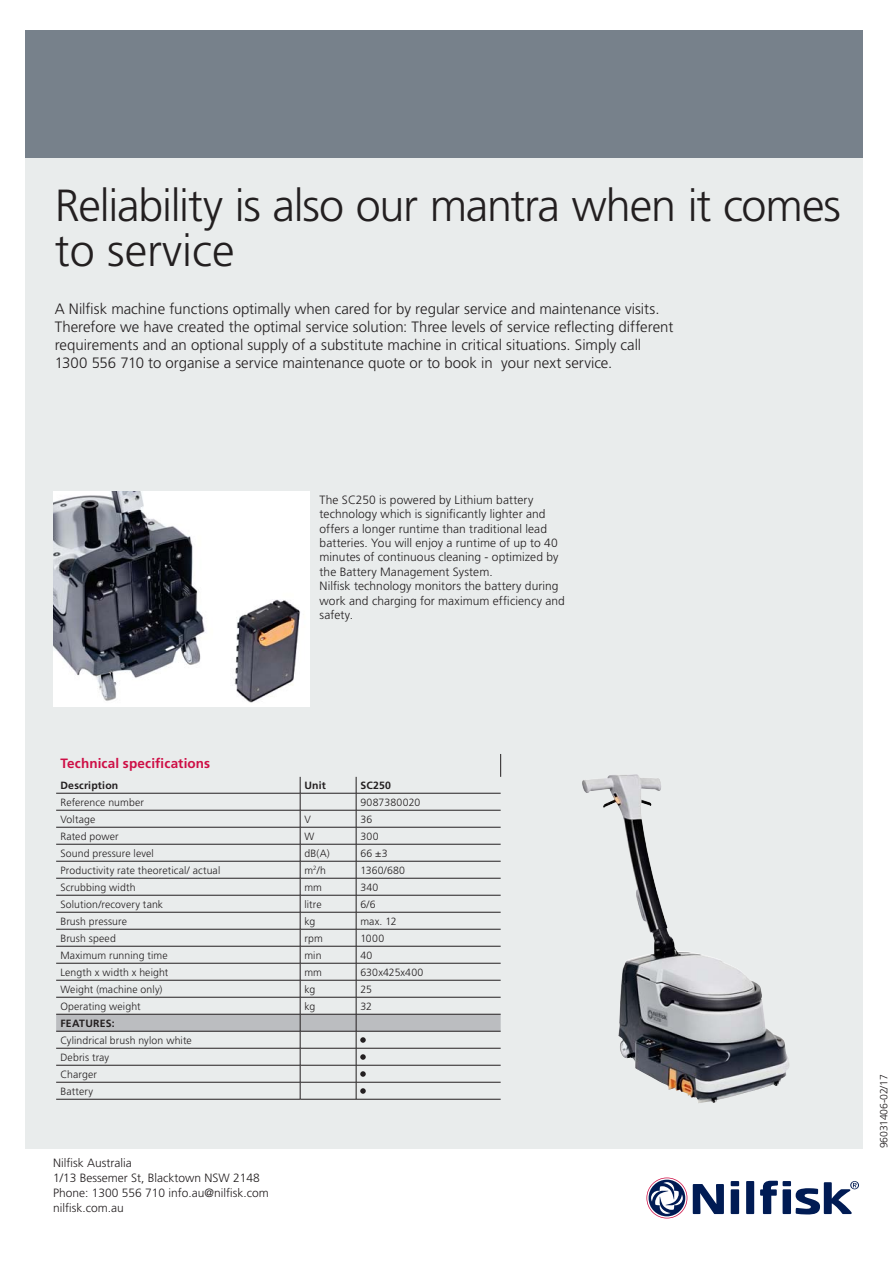
<style>
.page{position:relative;width:893px;height:1263px;background:#fff}
.page>*{position:absolute;margin:0;border:0;box-sizing:border-box;transform-origin:0 0}
.t1{font:300 45px/45px "Frutiger LT Std";letter-spacing:-.025em;color:#231f20}
.t2{font:300 15px/18px "Frutiger LT Std";color:#231f20}
.t3{font:700 13.5px "Frutiger LT Std";letter-spacing:.01em;color:#ce0f46}
.t4{font:300 12px/14.4px "Frutiger LT Std";letter-spacing:.005em;color:#231f20}
.t5{font:300 10.5px "Frutiger LT Std";letter-spacing:.01em;color:#231f20}
.t6{font:700 10.5px "Frutiger LT Std";letter-spacing:.02em;color:#231f20}
.t7{font:300 10.5px "Frutiger LT Std";letter-spacing:-.02em;color:#231f20}
</style>
<div class="page">
<div style="left:26px;top:30px;width:837px;height:128px;background:#77818b"></div>
<div style="left:746px;top:1181px;width:8px;height:33px;background:#001b54"></div>
<svg style="left:693px;top:1184px;width:31px;height:30px"></svg>
<div style="left:731px;top:1189px;width:8px;height:25px;background:#001b54"></div>
<div style="left:782px;top:1189px;width:9px;height:25px;background:#001b54"></div>
<div style="left:731px;top:1181px;width:8px;height:5px;background:#001b54"></div>
<div style="left:782px;top:1181px;width:9px;height:5px;background:#001b54"></div>
<svg style="left:760px;top:1181px;width:18px;height:33px"></svg>
<svg style="left:646px;top:1178px;width:41px;height:40px"></svg>
<svg style="left:795px;top:1181px;width:64px;height:34px"></svg>
<div style="left:26px;top:158px;width:837px;height:990px;background:#e9ecec"></div>
<hr style="left:56px;top:1099px;width:244px;height:1px;background:#231f20">
<hr style="left:300px;top:1099px;width:201px;height:1px;background:#231f20">
<svg style="left:56px;top:754px;width:445px;height:345px"></svg>
<img style="left:53px;top:491px;width:257px;height:216px">
<img style="left:582px;top:774px;width:111px;height:324px">
<h1 class="t1" style="left:55px;top:185px;width:788px">Reliability is also our mantra when it comes to service</h1>
<p class="t2" style="left:55px;top:301px;width:620px">A Nilfisk machine functions optimally when cared for by regular service and maintenance visits.<br>Therefore we have created the optimal service solution: Three levels of service reflecting different requirements and an optional supply of a substitute machine in critical situations. Simply call 1300 556 710 to organise a service maintenance quote or to book in your next service.</p>
<p class="t4" style="left:320px;top:493px;width:247px">The SC250 is powered by Lithium battery technology which is significantly lighter and offers a longer runtime than traditional lead batteries. You will enjoy a runtime of up to 40 minutes of continuous cleaning - optimized by the Battery Management System.<br>Nilfisk technology monitors the battery during work and charging for maximum efficiency and safety.</p>
<p class="t3" style="left:60px;top:758px;width:151px">Technical specifications</p>
<p class="t6" style="left:60px;top:781px;width:59px">Description</p>
<p class="t6" style="left:304px;top:781px;width:23px">Unit</p>
<p class="t6" style="left:360px;top:781px;width:32px">SC250</p>
<p class="t5" style="left:60px;top:798px;width:85px">Reference number</p>
<p class="t5" style="left:360px;top:798px;width:61px">9087380020</p>
<p class="t5" style="left:60px;top:815px;width:37px">Voltage</p>
<p class="t5" style="left:304px;top:815px;width:8px">V</p>
<p class="t5" style="left:360px;top:815px;width:13px">36</p>
<p class="t5" style="left:60px;top:832px;width:60px">Rated power</p>
<p class="t5" style="left:304px;top:832px;width:11px">W</p>
<p class="t5" style="left:360px;top:832px;width:20px">300</p>
<p class="t5" style="left:60px;top:849px;width:95px">Sound pressure level</p>
<p class="t5" style="left:304px;top:849px;width:27px">dB(A)</p>
<p class="t5" style="left:360px;top:849px;width:29px">66 ±3</p>
<p class="t5" style="left:60px;top:866px;width:161px">Productivity rate theoretical/ actual</p>
<p class="t5" style="left:304px;top:866px;width:23px">m<sup>2</sup>/h</p>
<p class="t5" style="left:360px;top:866px;width:46px">1360/680</p>
<p class="t5" style="left:60px;top:883px;width:77px">Scrubbing width</p>
<p class="t5" style="left:304px;top:883px;width:19px">mm</p>
<p class="t5" style="left:360px;top:883px;width:20px">340</p>
<p class="t5" style="left:60px;top:900px;width:104px">Solution/recovery tank</p>
<p class="t5" style="left:304px;top:900px;width:19px">litre</p>
<p class="t5" style="left:360px;top:900px;width:17px">6/6</p>
<p class="t5" style="left:60px;top:917px;width:68px">Brush pressure</p>
<p class="t5" style="left:304px;top:917px;width:12px">kg</p>
<p class="t5" style="left:360px;top:917px;width:38px">max. 12</p>
<p class="t5" style="left:60px;top:934px;width:57px">Brush speed</p>
<p class="t5" style="left:304px;top:934px;width:20px">rpm</p>
<p class="t5" style="left:360px;top:934px;width:25px">1000</p>
<p class="t5" style="left:60px;top:951px;width:109px">Maximum running time</p>
<p class="t5" style="left:304px;top:951px;width:19px">min</p>
<p class="t5" style="left:360px;top:951px;width:14px">40</p>
<p class="t5" style="left:60px;top:968px;width:109px">Length x width x height</p>
<p class="t5" style="left:304px;top:968px;width:19px">mm</p>
<p class="t5" style="left:360px;top:968px;width:65px">630x425x400</p>
<p class="t5" style="left:60px;top:985px;width:104px">Weight (machine only)</p>
<p class="t5" style="left:304px;top:985px;width:12px">kg</p>
<p class="t5" style="left:360px;top:985px;width:13px">25</p>
<p class="t5" style="left:60px;top:1002px;width:82px">Operating weight</p>
<p class="t5" style="left:304px;top:1002px;width:12px">kg</p>
<p class="t5" style="left:360px;top:1002px;width:13px">32</p>
<p class="t6" style="left:60px;top:1019px;width:56px">FEATURES:</p>
<p class="t5" style="left:60px;top:1036px;width:133px">Cylindrical brush nylon white</p>
<p class="t5" style="left:360px;top:1036px;width:7px">•</p>
<p class="t5" style="left:60px;top:1053px;width:50px">Debris tray</p>
<p class="t5" style="left:360px;top:1053px;width:7px">•</p>
<p class="t5" style="left:60px;top:1070px;width:38px">Charger</p>
<p class="t5" style="left:360px;top:1070px;width:7px">•</p>
<p class="t5" style="left:60px;top:1087px;width:34px">Battery</p>
<p class="t5" style="left:360px;top:1087px;width:7px">•</p>
<p class="t4" style="left:53px;top:1156px;width:217px;line-height:15px">Nilfisk Australia<br>1/13 Bessemer St, Blacktown NSW 2148<br>Phone: 1300 556 710 info.au@nilfisk.com nilfisk.com.au</p>
<p class="t7" style="left:879px;top:1148px;width:75px;rotate:-90deg">96031406-02/17</p>
</div>
